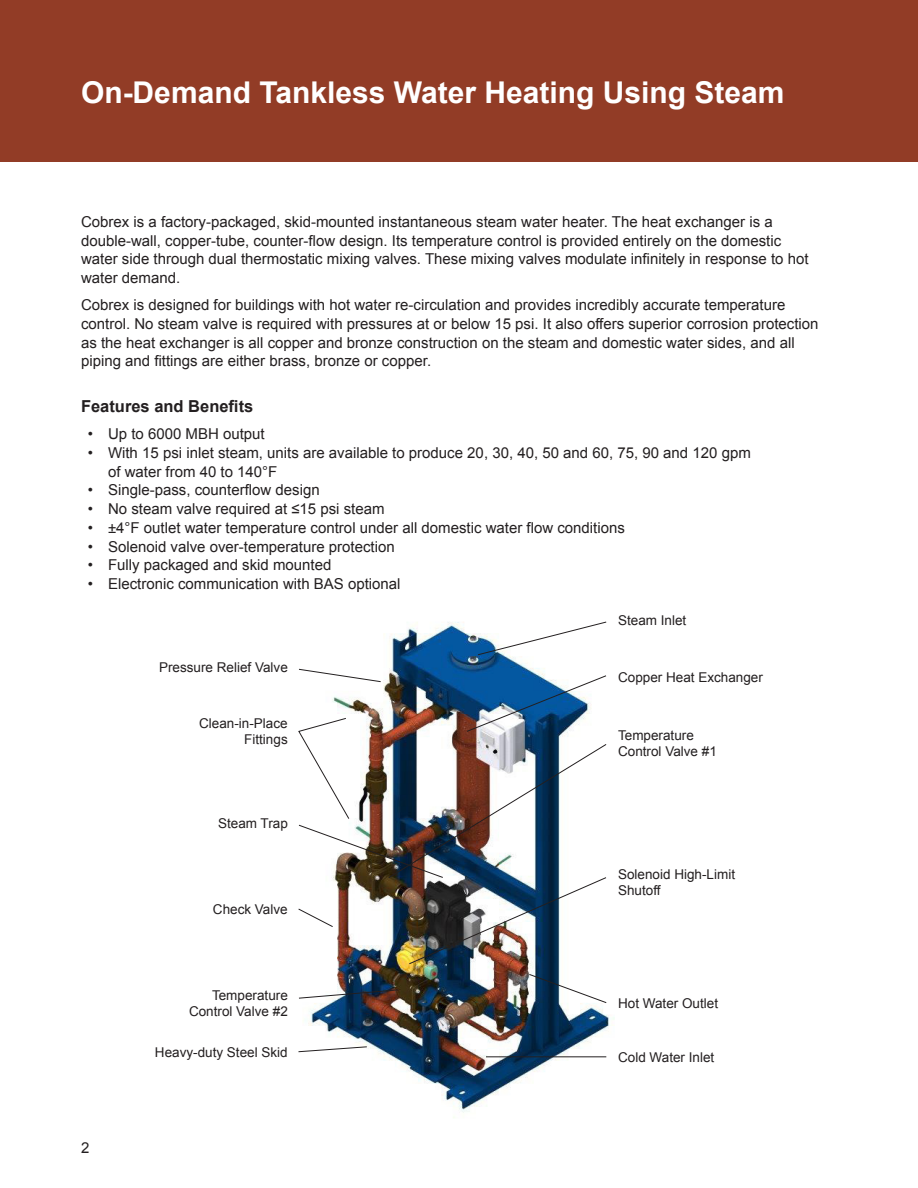
<style>
.page{position:relative;width:918px;height:1188px;background:#fff}
.page>*{position:absolute;margin:0;border:0;box-sizing:border-box;transform-origin:0 0}
.t1{font:700 30px "Arial";color:#fff}
.t2{font:700 16.5px "Arial";color:#231f20}
.t3{font:15px/18.8px "Arial";color:#231f20}
.t4{font:13.5px/16.2px "Arial";color:#231f20}
</style>
<div class="page">
<div style="left:0;top:0;width:918px;height:162px;background:#923c26"></div>
<img style="left:298px;top:621px;width:316px;height:497px">
<svg style="left:478px;top:622px;width:129px;height:33px"></svg>
<svg style="left:529px;top:974px;width:78px;height:29px"></svg>
<hr style="left:486px;top:1057px;width:120px;height:1px;background:#231f20">
<img style="left:298px;top:669px;width:309px;height:295px">
<svg style="left:299px;top:989px;width:100px;height:10px"></svg>
<svg style="left:298px;top:1046px;width:69px;height:6px"></svg>
<p class="t1" style="left:81px;top:72px;width:705px">On-Demand Tankless Water Heating Using Steam</p>
<p class="t3" style="left:81px;top:212px;width:729px">Cobrex is a factory-packaged, skid-mounted instantaneous steam water heater. The heat exchanger is a double-wall, copper-tube, counter-flow design. Its temperature control is provided entirely on the domestic water side through dual thermostatic mixing valves. These mixing valves modulate infinitely in response to hot water demand.</p>
<p class="t3" style="left:81px;top:296px;width:739px">Cobrex is designed for buildings with hot water re-circulation and provides incredibly accurate temperature control. No steam valve is required with pressures at or below 15 psi. It also offers superior corrosion protection as the heat exchanger is all copper and bronze construction on the steam and domestic water sides, and all piping and fittings are either brass, bronze or copper.</p>
<p class="t2" style="left:81px;top:395px;width:174px">Features and Benefits</p>
<p class="t3" style="left:88px;top:425px;width:178px">• Up to 6000 MBH output</p>
<p class="t3" style="left:108px;top:443px;width:644px;text-indent:-20px">• With 15 psi inlet steam, units are available to produce 20, 30, 40, 50 and 60, 75, 90 and 120 gpm of water from 40 to 140°F</p>
<p class="t3" style="left:88px;top:481px;width:234px">• Single-pass, counterflow design</p>
<p class="t3" style="left:88px;top:500px;width:298px">• No steam valve required at ≤15 psi steam</p>
<p class="t3" style="left:88px;top:518px;width:539px">• ±4°F outlet water temperature control under all domestic water flow conditions</p>
<p class="t3" style="left:88px;top:537px;width:309px">• Solenoid valve over-temperature protection</p>
<p class="t3" style="left:88px;top:556px;width:245px">• Fully packaged and skid mounted</p>
<p class="t3" style="left:88px;top:575px;width:314px">• Electronic communication with BAS optional</p>
<p class="t4" style="left:618px;top:613px;width:70px">Steam Inlet</p>
<p class="t4" style="left:159px;top:659px;width:130px">Pressure Relief Valve</p>
<p class="t4" style="left:618px;top:669px;width:146px">Copper Heat Exchanger</p>
<p class="t3" style="left:81px;top:1138px;width:10px">2</p>
<p class="t4" style="left:199px;top:716px;width:90px">Clean-in-Place</p>
<p class="t4" style="left:244px;top:732px;width:45px">Fittings</p>
<p class="t4" style="left:218px;top:816px;width:71px">Steam Trap</p>
<p class="t4" style="left:213px;top:901px;width:76px">Check Valve</p>
<p class="t4" style="left:212px;top:987px;width:77px">Temperature</p>
<p class="t4" style="left:189px;top:1003px;width:100px">Control Valve #2</p>
<p class="t4" style="left:155px;top:1044px;width:134px">Heavy-duty Steel Skid</p>
<p class="t4" style="left:618px;top:727px;width:100px">Temperature<br>Control Valve #1</p>
<p class="t4" style="left:618px;top:866px;width:119px">Solenoid High-Limit</p>
<p class="t4" style="left:618px;top:882px;width:44px">Shutoff</p>
<p class="t4" style="left:618px;top:995px;width:102px">Hot Water Outlet</p>
<p class="t4" style="left:618px;top:1049px;width:98px">Cold Water Inlet</p>
</div>
